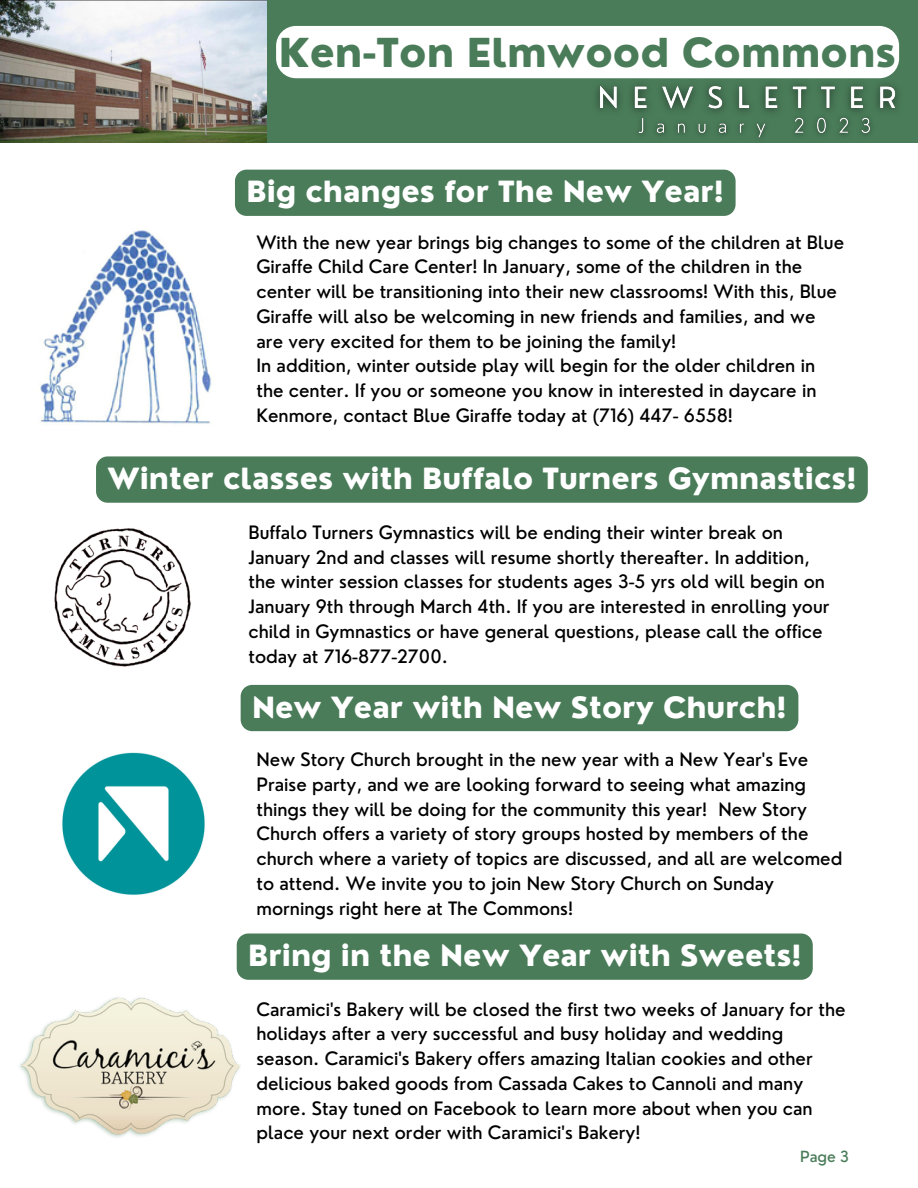
<style>
.page{position:relative;width:918px;height:1188px;background:#fff}
.page>*{position:absolute;margin:0;border:0;box-sizing:border-box;transform-origin:0 0}
.t1{font:800 38.85px "Nourd";color:#4a7c59}
.t2{font:800 28.5px "Nourd";color:#fff}
.t3{font:500 18px/24.8px "Nourd";color:#000}
.t4{font:500 15px "Nourd";color:#4a7c59}
</style>
<div class="page">
<div style="left:0;top:0;width:918px;height:143px;background:#4a7c59"></div>
<img style="left:0;top:0;width:266px;height:143px">
<img style="left:62px;top:752px;width:143px;height:143px">
<img style="left:54px;top:528px;width:137px;height:139px">
<img style="left:40px;top:229px;width:171px;height:195px">
<img style="left:19px;top:997px;width:222px;height:141px">
<div style="left:276px;top:26px;width:623px;height:52px;background:#fff;border-radius:20px"></div>
<img style="left:585px;top:69px;width:313px;height:41px">
<img style="left:629px;top:105px;width:262px;height:33px">
<div style="left:241px;top:685px;width:557px;height:46px;background:#4a7c59"></div>
<div style="left:96px;top:456px;width:772px;height:47px;background:#4a7c59"></div>
<div style="left:235px;top:170px;width:501px;height:46px;background:#4a7c59"></div>
<div style="left:237px;top:934px;width:576px;height:46px;background:#4a7c59"></div>
<h1 class="t1" style="left:279px;top:28px;width:619px">Ken-Ton Elmwood Commons</h1>
<h2 class="t2" style="left:246px;top:174px;width:479px">Big changes for The New Year!</h2>
<p class="t3" style="left:257px;top:229px;width:589px">With the new year brings big changes to some of the children at Blue Giraffe Child Care Center! In January, some of the children in the center will be transitioning into their new classrooms! With this, Blue Giraffe will also be welcoming in new friends and families, and we are very excited for them to be joining the family!<br>In addition, winter outside play will begin for the older children in the center. If you or someone you know in interested in daycare in Kenmore, contact Blue Giraffe today at (716) 447- 6558!</p>
<h2 class="t2" style="left:107px;top:461px;width:751px">Winter classes with Buffalo Turners Gymnastics!</h2>
<p class="t3" style="left:248px;top:520px;width:583px">Buffalo Turners Gymnastics will be ending their winter break on January 2nd and classes will resume shortly thereafter. In addition, the winter session classes for students ages 3-5 yrs old will begin on January 9th through March 4th. If you are interested in enrolling your child in Gymnastics or have general questions, please call the office today at 716-877-2700.</p>
<h2 class="t2" style="left:252px;top:689px;width:536px">New Year with New Story Church!</h2>
<p class="t3" style="left:257px;top:747px;width:587px">New Story Church brought in the new year with a New Year's Eve Praise party, and we are looking forward to seeing what amazing things they will be doing for the community this year! New Story Church offers a variety of story groups hosted by members of the church where a variety of topics are discussed, and all are welcomed to attend. We invite you to join New Story Church on Sunday mornings right here at The Commons!</p>
<h2 class="t2" style="left:248px;top:938px;width:555px">Bring in the New Year with Sweets!</h2>
<p class="t3" style="left:257px;top:996px;width:591px">Caramici's Bakery will be closed the first two weeks of January for the holidays after a very successful and busy holiday and wedding season. Caramici's Bakery offers amazing Italian cookies and other delicious baked goods from Cassada Cakes to Cannoli and many more. Stay tuned on Facebook to learn more about when you can place your next order with Caramici's Bakery!</p>
<p class="t4" style="left:800px;top:1147px;width:51px">Page 3</p>
</div>
